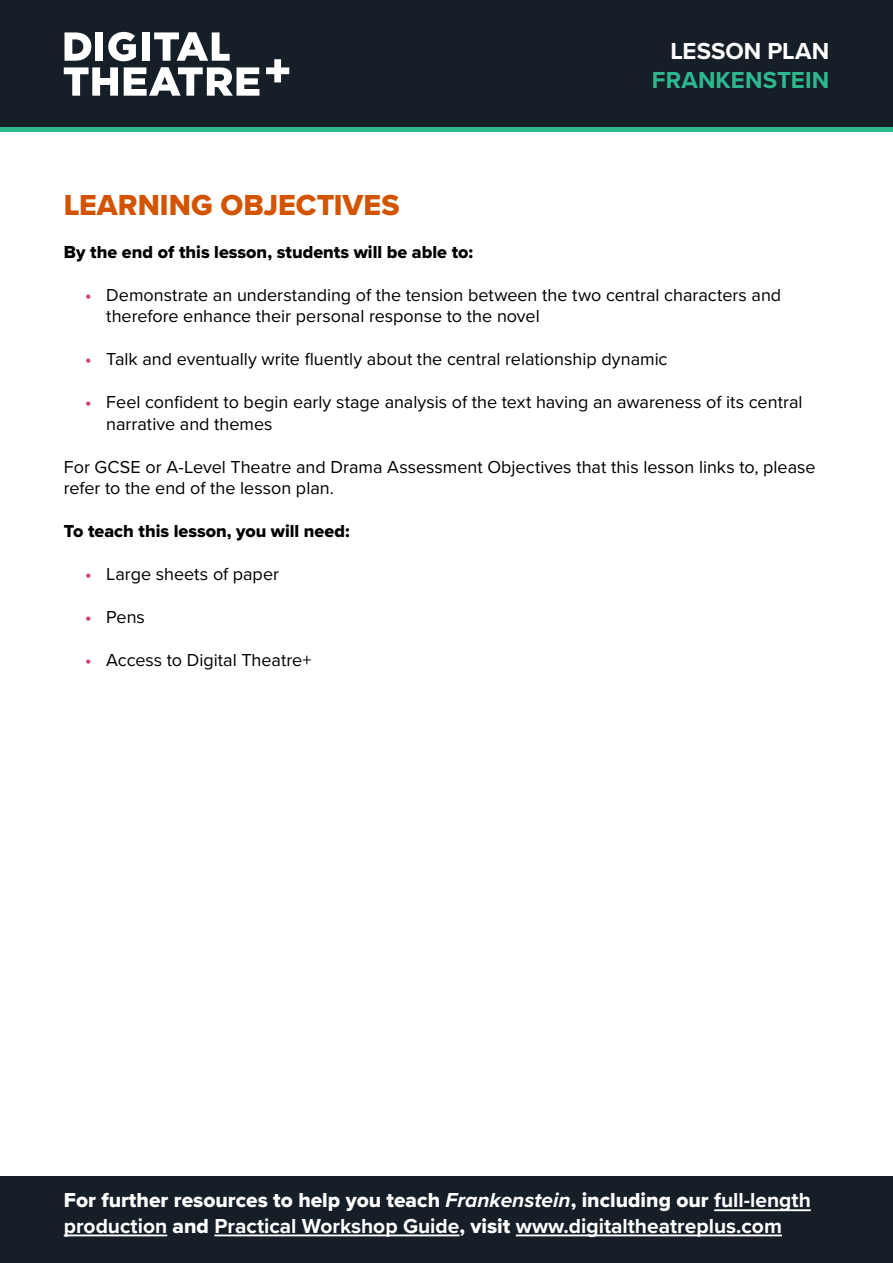
<style>
.page{position:relative;width:893px;height:1263px;background:#fff}
.page>*{position:absolute;margin:0;border:0;box-sizing:border-box;transform-origin:0 0}
.t1{font:30px "Proxima Nova Extrabld";color:#d35400}
.t2{font:700 24px "Proxima Nova";letter-spacing:.005em;color:#2eb88d}
.t3{font:700 24px "Proxima Nova";color:#fff}
.t4{font:21px "Proxima Nova Extrabld";color:#fff}
.t5{font:700 21px "Proxima Nova";color:#fff}
.t6{font:18px/21.6px "Proxima Nova";color:#000}
.t7{font:18px "Proxima Nova Extrabld";color:#000}
.s1{font-weight:700;color:#d44282}
.s2{font-family:"Proxima Nova";font-weight:700;font-style:italic}
.s3{font-family:"Proxima Nova";font-weight:700}
.s4{font-family:"Proxima Nova Extrabld";font-weight:400}
</style>
<div class="page">
<div style="left:0;top:0;width:893px;height:132px;background:#161f28"></div>
<svg style="left:65px;top:32px;width:26px;height:29px"></svg>
<div style="left:96px;top:32px;width:7px;height:29px;background:#fff"></div>
<svg style="left:108px;top:32px;width:28px;height:29px"></svg>
<div style="left:142px;top:32px;width:8px;height:29px;background:#fff"></div>
<svg style="left:154px;top:32px;width:76px;height:29px"></svg>
<svg style="left:64px;top:67px;width:54px;height:29px"></svg>
<svg style="left:124px;top:67px;width:135px;height:29px"></svg>
<svg style="left:266px;top:59px;width:23px;height:23px"></svg>
<hr style="left:0;top:128px;width:893px;height:4px;background:#2eb88d">
<div style="left:0;top:1176px;width:893px;height:87px;background:#161f28"></div>
<hr style="left:714px;top:1209px;width:97px;height:2px;background:#fff">
<hr style="left:64px;top:1234px;width:103px;height:2px;background:#fff">
<hr style="left:214px;top:1234px;width:246px;height:2px;background:#fff">
<hr style="left:516px;top:1234px;width:266px;height:2px;background:#fff">
<h2 class="t3" style="left:670px;top:33px;width:160px">LESSON PLAN</h2>
<h2 class="t2" style="left:652px;top:62px;width:179px">FRANKENSTEIN</h2>
<h1 class="t1" style="left:64px;top:183px;width:337px">LEARNING OBJECTIVES</h1>
<p class="t7" style="left:64px;top:238px;width:411px">By the end of this lesson, students will be able to:</p>
<p class="t6" style="left:106px;top:283px;width:676px;text-indent:-21px"><span class="s1">•</span> Demonstrate an understanding of the tension between the two central characters and therefore enhance their personal response to the novel</p>
<p class="t6" style="left:85px;top:348px;width:584px"><span class="s1">•</span> Talk and eventually write fluently about the central relationship dynamic</p>
<p class="t6" style="left:106px;top:391px;width:698px;text-indent:-21px"><span class="s1">•</span> Feel confident to begin early stage analysis of the text having an awareness of its central narrative and themes</p>
<p class="t6" style="left:64px;top:455px;width:753px">For GCSE or A-Level Theatre and Drama Assessment Objectives that this lesson links to, please refer to the end of the lesson plan.</p>
<p class="t7" style="left:64px;top:518px;width:287px">To teach this lesson, you will need:</p>
<p class="t6" style="left:85px;top:562px;width:196px"><span class="s1">•</span> Large sheets of paper</p>
<p class="t6" style="left:85px;top:605px;width:61px"><span class="s1">•</span> Pens</p>
<p class="t6" style="left:85px;top:648px;width:228px"><span class="s1">•</span> Access to Digital Theatre+</p>
<p class="t4" style="left:64px;top:1184px;width:748px">For further resources to help you teach <span class="s2">Frankenstein</span>, including our <span class="s3">full-length</span></p>
<p class="t5" style="left:64px;top:1210px;width:720px">production <span class="s4">and</span> Practical Workshop Guide<span class="s4">, visit</span> www.digitaltheatreplus.com</p>
</div>
